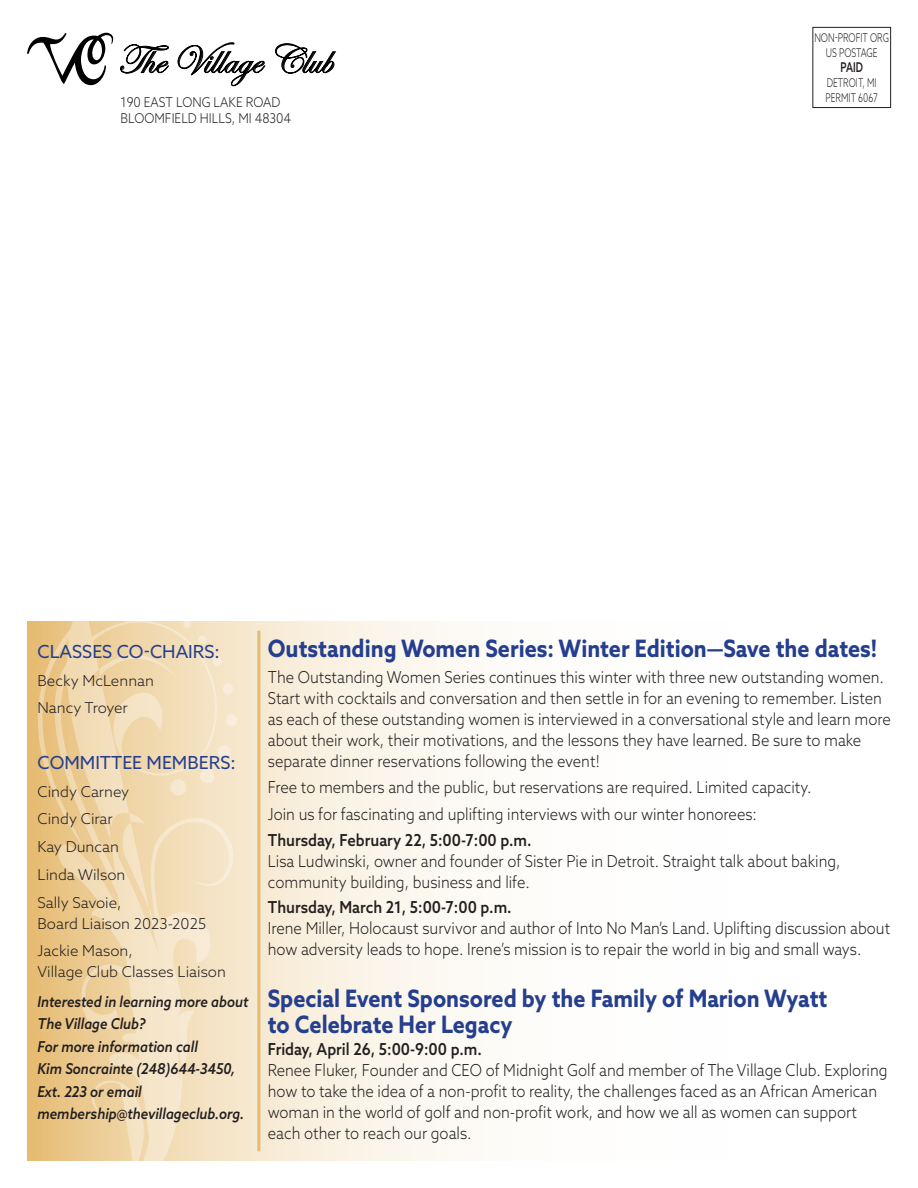
<style>
.page{position:relative;width:918px;height:1188px;background:#fff}
.page>*{position:absolute;margin:0;border:0;box-sizing:border-box;transform-origin:0 0}
.t1{font:41.25px "Edwardian Script ITC";color:#000}
.t2{font:700 24px/25.5px "Azo Sans";color:#253f8e;scale:.9 1}
.t3{font:18px "Azo Sans";color:#253f8e}
.t4{font:300 16.5px/21px "Azo Sans";color:#231f20;scale:.9 1}
.t5{font:500 16.5px "Azo Sans";color:#231f20;scale:.9 1}
.t6{font:italic 500 15px/22.5px "Azo Sans";color:#231f20;scale:.9 1}
.t7{font:300 15px/21px "Azo Sans";color:#231f20}
.t8{font:300 13.5px "Azo Sans";color:#231f20;scale:.9 1}
.t9{font:500 13.5px "Azo Sans";color:#231f20;scale:.72 1}
.t10{font:300 12px "Azo Sans";color:#231f20;scale:.72 1}
</style>
<div class="page">
<svg style="left:27px;top:621px;width:441px;height:540px"></svg>
<svg style="left:36px;top:976px;width:183px;height:185px;background:#eccd96"></svg>
<svg style="left:57px;top:976px;width:134px;height:185px;background:#efd4a6"></svg>
<svg style="left:70px;top:621px;width:169px;height:447px;background:#f3dfbd"></svg>
<svg style="left:36px;top:621px;width:108px;height:355px;background:#edcf9b"></svg>
<svg style="left:27px;top:32px;width:309px;height:54px"></svg>
<div style="left:812px;top:27px;width:79px;height:81px;border:1px solid #231f20"></div>
<hr style="left:257px;top:631px;width:3px;height:520px;background:#e6bb70">
<h1 class="t1" style="left:117px;top:37px;width:216px">The Village Club</h1>
<p class="t8" style="left:121px;top:93px;width:179px">190 EAST LONG LAKE ROAD</p>
<p class="t8" style="left:121px;top:110px;width:191px">BLOOMFIELD HILLS, MI 48304</p>
<p class="t10" style="left:814px;top:30px;width:105px">NON-PROFIT ORG</p>
<p class="t10" style="left:826px;top:45px;width:73px">US POSTAGE</p>
<p class="t9" style="left:840px;top:58px;width:33px">PAID</p>
<p class="t10" style="left:827px;top:75px;width:71px">DETROIT, MI</p>
<p class="t10" style="left:826px;top:90px;width:74px">PERMIT 6067</p>
<p class="t3" style="left:38px;top:640px;width:184px">CLASSES CO-CHAIRS:</p>
<p class="t7" style="left:38px;top:670px;width:118px">Becky McLennan</p>
<p class="t7" style="left:38px;top:697px;width:92px">Nancy Troyer</p>
<p class="t3" style="left:38px;top:751px;width:200px">COMMITTEE MEMBERS:</p>
<p class="t7" style="left:38px;top:781px;width:93px">Cindy Carney</p>
<p class="t7" style="left:38px;top:808px;width:77px">Cindy Cirar</p>
<p class="t7" style="left:38px;top:836px;width:83px">Kay Duncan</p>
<p class="t7" style="left:38px;top:864px;width:89px">Linda Wilson</p>
<p class="t7" style="left:38px;top:892px;width:170px">Sally Savoie,<br>Board Liaison 2023-2025</p>
<p class="t7" style="left:38px;top:940px;width:190px">Jackie Mason,<br>Village Club Classes Liaison</p>
<p class="t6" style="left:38px;top:990px;width:236px">Interested in learning more about<br>The Village Club?<br>For more information call<br>Kim Soncrainte (248)644-3450,<br>Ext. 223 or email membership@thevillageclub.org.</p>
<p class="t2" style="left:268px;top:636px;width:679px">Outstanding Women Series: Winter Edition—Save the dates!</p>
<p class="t4" style="left:268px;top:666px;width:694px">The Outstanding Women Series continues this winter with three new outstanding women.<br>Start with cocktails and conversation and then settle in for an evening to remember. Listen as each of these outstanding women is interviewed in a conversational style and learn more about their work, their motivations, and the lessons they have learned. Be sure to make separate dinner reservations following the event!</p>
<p class="t4" style="left:268px;top:777px;width:606px">Free to members and the public, but reservations are required. Limited capacity.</p>
<p class="t4" style="left:268px;top:804px;width:545px">Join us for fascinating and uplifting interviews with our winter honorees:</p>
<p class="t5" style="left:268px;top:829px;width:295px">Thursday, February 22, 5:00-7:00 p.m.</p>
<p class="t4" style="left:268px;top:850px;width:638px">Lisa Ludwinski, owner and founder of Sister Pie in Detroit. Straight talk about baking, community building, business and life.</p>
<p class="t5" style="left:268px;top:896px;width:272px">Thursday, March 21, 5:00-7:00 p.m.</p>
<p class="t4" style="left:268px;top:917px;width:693px">Irene Miller, Holocaust survivor and author of Into No Man’s Land. Uplifting discussion about how adversity leads to hope. Irene’s mission is to repair the world in big and small ways.</p>
<p class="t2" style="left:268px;top:985px;width:623px">Special Event Sponsored by the Family of Marion Wyatt to Celebrate Her Legacy</p>
<p class="t5" style="left:268px;top:1038px;width:239px">Friday, April 26, 5:00-9:00 p.m.</p>
<p class="t4" style="left:268px;top:1059px;width:690px">Renee Fluker, Founder and CEO of Midnight Golf and member of The Village Club. Exploring how to take the idea of a non-profit to reality, the challenges faced as an African American woman in the world of golf and non-profit work, and how we all as women can support each other to reach our goals.</p>
</div>
